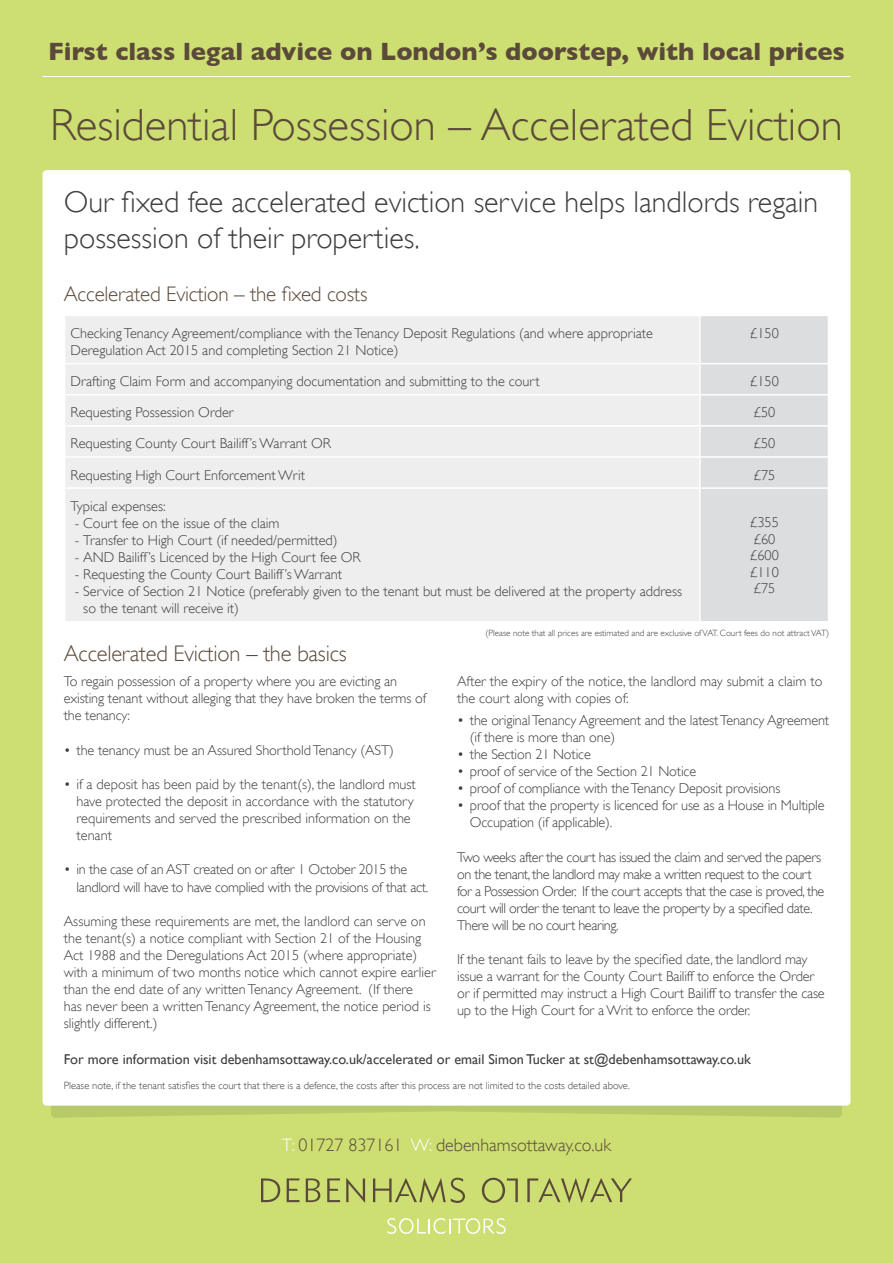
<style>
.page{position:relative;width:893px;height:1263px;background:#cdde72}
.page>*{position:absolute;margin:0;border:0;box-sizing:border-box;transform-origin:0 0}
.t1{font:300 45px "Gill Sans";color:#5b4a3a}
.t2{font:300 30px/36px "Gill Sans";color:#3e3e3f}
.t3{font:700 25.5px "Gill Sans";color:#5b4a3a}
.t4{font:300 22.5px "Gill Sans";letter-spacing:-.01em;color:#5b4a3a}
.t5{font:300 21px "Gill Sans";letter-spacing:-.01em;color:#5b4a3a}
.t6{font:300 18px "Gill Sans";color:#5b4a3a}
.t7{font:300 14.25px/17.1px "Gill Sans";color:#3e3e3f}
.t8{font:300 14.25px/17.1px "Gill Sans";letter-spacing:-.03em;color:#3e3e3f}
.t9{font:300 14.25px/17.1px "Gill Sans";letter-spacing:-.02em;color:#3e3e3f}
.t10{font:14.25px "Gill Sans";color:#3e3e3f}
.t11{font:300 10.5px "Gill Sans";color:#3e3e3f}
.t12{font:300 9px "Gill Sans";color:#3e3e3f}
.s1{color:#fff}
</style>
<div class="page">
<svg style="left:51px;top:851px;width:791px;height:267px;fill:#b8c968"></svg>
<div style="left:43px;top:170px;width:807px;height:936px;background:#fff;border-radius:4px"></div>
<svg style="left:482px;top:1178px;width:36px;height:25px"></svg>
<svg style="left:527px;top:1178px;width:105px;height:25px"></svg>
<svg style="left:327px;top:1178px;width:13px;height:24px"></svg>
<svg style="left:287px;top:1178px;width:13px;height:24px"></svg>
<svg style="left:261px;top:1178px;width:19px;height:24px"></svg>
<svg style="left:306px;top:1178px;width:14px;height:24px"></svg>
<svg style="left:346px;top:1178px;width:19px;height:25px"></svg>
<svg style="left:373px;top:1178px;width:92px;height:25px"></svg>
<svg style="left:387px;top:1218px;width:119px;height:16px"></svg>
<div style="left:65px;top:316px;width:634px;height:305px;background:#eeeeef"></div>
<hr style="left:64px;top:363px;width:636px;height:1px;background:#fff">
<hr style="left:64px;top:394px;width:636px;height:1px;background:#fff">
<hr style="left:64px;top:425px;width:636px;height:2px;background:#fff">
<hr style="left:64px;top:456px;width:636px;height:2px;background:#fff">
<div style="left:700px;top:316px;width:128px;height:305px;background:#dcdddf"></div>
<hr style="left:64px;top:487px;width:636px;height:2px;background:#fff">
<hr style="left:700px;top:487px;width:129px;height:2px;background:#fff">
<hr style="left:699px;top:489px;width:2px;height:132px;background:#fff">
<hr style="left:43px;top:76px;width:807px;height:1px;background:#fff">
<p class="t3" style="left:48px;top:36px;width:798px">First class legal advice on London’s doorstep, with local prices</p>
<p class="t1" style="left:50px;top:89px;width:794px">Residential Possession – Accelerated Eviction</p>
<p class="t2" style="left:64px;top:183px;width:756px">Our fixed fee accelerated eviction service helps landlords regain possession of their properties.</p>
<p class="t5" style="left:64px;top:277px;width:305px">Accelerated Eviction – the fixed costs</p>
<p class="t7" style="left:71px;top:324px;width:584px">Checking Tenancy Agreement/compliance with the Tenancy Deposit Regulations (and where appropriate<br>Deregulation Act 2015 and completing Section 21 Notice)</p>
<p class="t7" style="left:750px;top:324px;width:31px">£150</p>
<p class="t7" style="left:71px;top:372px;width:471px">Drafting Claim Form and accompanying documentation and submitting to the court</p>
<p class="t7" style="left:750px;top:372px;width:31px">£150</p>
<p class="t7" style="left:71px;top:403px;width:165px">Requesting Possession Order</p>
<p class="t7" style="left:753px;top:403px;width:24px">£50</p>
<p class="t7" style="left:71px;top:435px;width:262px">Requesting County Court Bailiff’s Warrant OR</p>
<p class="t7" style="left:753px;top:435px;width:24px">£50</p>
<p class="t7" style="left:71px;top:466px;width:236px">Requesting High Court Enforcement Writ</p>
<p class="t7" style="left:753px;top:466px;width:24px">£75</p>
<p class="t7" style="left:71px;top:497px;width:97px">Typical expenses:</p>
<p class="t7" style="left:75px;top:514px;width:206px">- Court fee on the issue of the claim</p>
<p class="t7" style="left:75px;top:531px;width:264px">- Transfer to High Court (if needed/permitted)</p>
<p class="t7" style="left:75px;top:548px;width:288px">- AND Bailiff’s Licenced by the High Court fee OR</p>
<p class="t7" style="left:75px;top:565px;width:269px">- Requesting the County Court Bailiff’s Warrant</p>
<p class="t7" style="left:83px;top:582px;width:600px;text-indent:-9px">- Service of Section 21 Notice (preferably given to the tenant but must be delivered at the property address so the tenant will receive it)</p>
<p class="t7" style="left:750px;top:513px;width:31px">£355</p>
<p class="t7" style="left:753px;top:530px;width:24px">£60</p>
<p class="t7" style="left:750px;top:546px;width:31px">£600</p>
<p class="t7" style="left:750px;top:563px;width:31px">£110</p>
<p class="t7" style="left:753px;top:579px;width:24px">£75</p>
<p class="t12" style="left:486px;top:626px;width:345px">(Please note that all prices are estimated and are exclusive of VAT. Court fees do not attract VAT)</p>
<p class="t4" style="left:64px;top:635px;width:285px">Accelerated Eviction – the basics</p>
<p class="t7" style="left:64px;top:672px;width:364px">To regain possession of a property where you are evicting an existing tenant without alleging that they have broken the terms of the tenancy:</p>
<p class="t7" style="left:64px;top:741px;width:332px">• the tenancy must be an Assured Shorthold Tenancy (AST)</p>
<p class="t7" style="left:77px;top:775px;width:341px;text-indent:-13px">• if a deposit has been paid by the tenant(s), the landlord must have protected the deposit in accordance with the statutory requirements and served the prescribed information on the tenant</p>
<p class="t9" style="left:77px;top:860px;width:353px;text-indent:-13px">• in the case of an AST created on or after 1 October 2015 the landlord will have to have complied with the provisions of that act.</p>
<p class="t7" style="left:64px;top:912px;width:374px">Assuming these requirements are met, the landlord can serve on the tenant(s) a notice compliant with Section 21 of the Housing Act 1988 and the Deregulations Act 2015 (where appropriate) with a minimum of two months notice which cannot expire earlier than the end date of any written Tenancy Agreement. (If there<br>has never been a written Tenancy Agreement, the notice period is slightly different.)</p>
<p class="t7" style="left:457px;top:672px;width:367px">After the expiry of the notice, the landlord may submit a claim to the court along with copies of:</p>
<p class="t7" style="left:470px;top:711px;width:361px;text-indent:-13px">• the original Tenancy Agreement and the latest Tenancy Agreement (if there is more than one)</p>
<p class="t7" style="left:457px;top:745px;width:135px">• the Section 21 Notice</p>
<p class="t7" style="left:457px;top:762px;width:241px">• proof of service of the Section 21 Notice</p>
<p class="t7" style="left:457px;top:779px;width:325px">• proof of compliance with the Tenancy Deposit provisions</p>
<p class="t7" style="left:470px;top:796px;width:356px;text-indent:-13px">• proof that the property is licenced for use as a House in Multiple<br>Occupation (if applicable).</p>
<p class="t8" style="left:457px;top:848px;width:369px">Two weeks after the court has issued the claim and served the papers on the tenant, the landlord may make a written request to the court for a Possession Order. If the court accepts that the case is proved, the court will order the tenant to leave the property by a specified date.<br>There will be no court hearing.</p>
<p class="t7" style="left:457px;top:950px;width:369px">If the tenant fails to leave by the specified date, the landlord may issue a warrant for the County Court Bailiff to enforce the Order or if permitted may instruct a High Court Bailiff to transfer the case up to the High Court for a Writ to enforce the order.</p>
<p class="t10" style="left:64px;top:1050px;width:689px">For more information visit debenhamsottaway.co.uk/accelerated or email Simon Tucker at st@debenhamsottaway.co.uk</p>
<p class="t11" style="left:64px;top:1077px;width:568px">Please note, if the tenant satisfies the court that there is a defence, the costs after this process are not limited to the costs detailed above.</p>
<p class="t6" style="left:282px;top:1131px;width:331px"><span class="s1">T:</span> 01727 837161 <span class="s1">W:</span> debenhamsottaway.co.uk</p>
</div>
